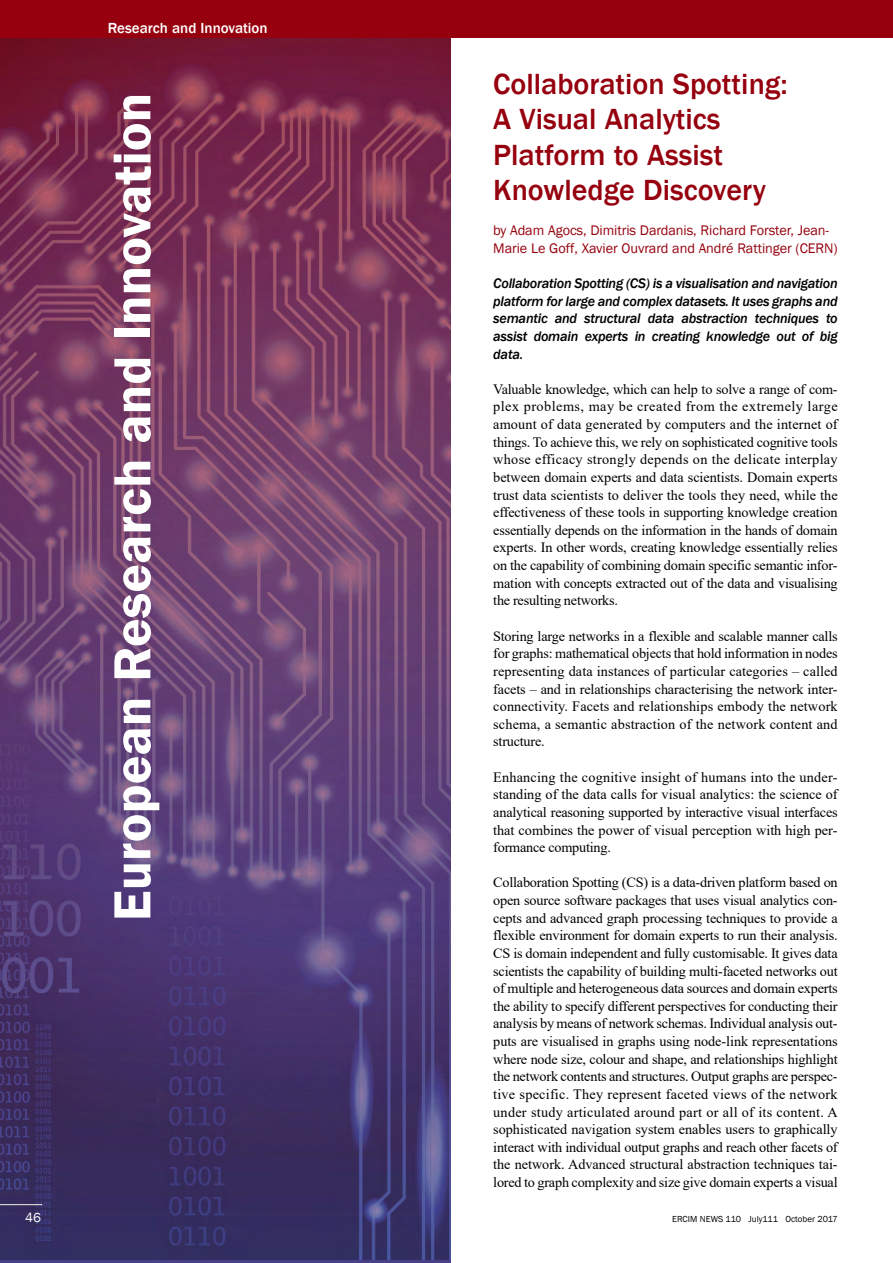
<style>
.page{position:relative;width:893px;height:1263px;background:#fff}
.page>*{position:absolute;margin:0;border:0;box-sizing:border-box;transform-origin:0 0}
.t1{font:600 54px "Franklin Gothic";color:#fff}
.t2{font:500 30px/35.2px "Franklin Gothic";color:#96000e}
.t3{font:500 15px "Franklin Gothic";color:#fff}
.t4{font:14.25px/17.5px "Times New Roman";letter-spacing:-.015em;color:#000;text-align:justify}
.t5{font:italic 500 14.25px/17.5px "Franklin Gothic";letter-spacing:-.02em;color:#000;text-align:justify}
.t6{font:14.25px/17.7px "Franklin Gothic";letter-spacing:-.005em;color:#96000e}
.t7{font:13.5px "Franklin Gothic";color:#fff}
.t8{font:9px "Franklin Gothic";color:#000}
</style>
<div class="page">
<img style="left:0;top:38px;width:451px;height:1221px">
<div style="left:0;top:0;width:893px;height:38px;background:#96000e"></div>
<hr style="left:0;top:1204px;width:42px;height:1px;background:#fff">
<p class="t3" style="left:108px;top:20px;width:161px">Research and Innovation</p>
<h1 class="t1" style="left:101px;top:921px;width:830px;rotate:-90deg">European Research and Innovation</h1>
<h2 class="t2" style="left:493px;top:66px;width:296px">Collaboration Spotting:<br>A Visual Analytics<br>Platform to Assist<br>Knowledge Discovery</h2>
<p class="t6" style="left:493px;top:221px;width:346px">by Adam Agocs, Dimitris Dardanis, Richard Forster, Jean-<br>Marie Le Goff, Xavier Ouvrard and André Rattinger (CERN)</p>
<p class="t5" style="left:493px;top:274px;width:346px">Collaboration Spotting (CS) is a visualisation and navigation platform for large and complex datasets. It uses graphs and semantic and structural data abstraction techniques to assist domain experts in creating knowledge out of big data.</p>
<p class="t4" style="left:493px;top:380px;width:346px">Valuable knowledge, which can help to solve a range of com&shy;plex problems, may be created from the extremely large amount of data generated by computers and the internet of things. To achieve this, we rely on sophisticated cognitive tools whose efficacy strongly depends on the delicate interplay between domain experts and data scientists. Domain experts trust data scientists to deliver the tools they need, while the effectiveness of these tools in supporting knowledge creation essentially depends on the information in the hands of domain experts. In other words, creating knowledge essentially relies on the capability of combining domain specific semantic infor&shy;mation with concepts extracted out of the data and visualising the resulting networks.</p>
<p class="t4" style="left:493px;top:627px;width:346px">Storing large networks in a flexible and scalable manner calls for graphs: mathematical objects that hold information in nodes representing data instances of particular categories – called facets – and in relationships characterising the network inter&shy;connectivity. Facets and relationships embody the network schema, a semantic abstraction of the network content and structure.</p>
<p class="t4" style="left:493px;top:768px;width:346px">Enhancing the cognitive insight of humans into the under&shy;standing of the data calls for visual analytics: the science of analytical reasoning supported by interactive visual interfaces that combines the power of visual perception with high per&shy;formance computing.</p>
<p class="t4" style="left:493px;top:874px;width:346px">Collaboration Spotting (CS) is a data-driven platform based on open source software packages that uses visual analytics con&shy;cepts and advanced graph processing techniques to provide a flexible environment for domain experts to run their analysis.<br>CS is domain independent and fully customisable. It gives data scientists the capability of building multi-faceted networks out of multiple and heterogeneous data sources and domain experts the ability to specify different perspectives for conducting their analysis by means of network schemas. Individual analysis out&shy;puts are visualised in graphs using node-link representations where node size, colour and shape, and relationships highlight the network contents and structures. Output graphs are perspec&shy;tive specific. They represent faceted views of the network under study articulated around part or all of its content. A sophisticated navigation system enables users to graphically interact with individual output graphs and reach other facets of the network. Advanced structural abstraction techniques tai&shy;lored to graph complexity and size give domain experts a visual</p>
<p class="t7" style="left:25px;top:1210px;width:17px">46</p>
<p class="t8" style="left:672px;top:1214px;width:167px">ERCIM NEWS 110 July111 October 2017</p>
</div>
